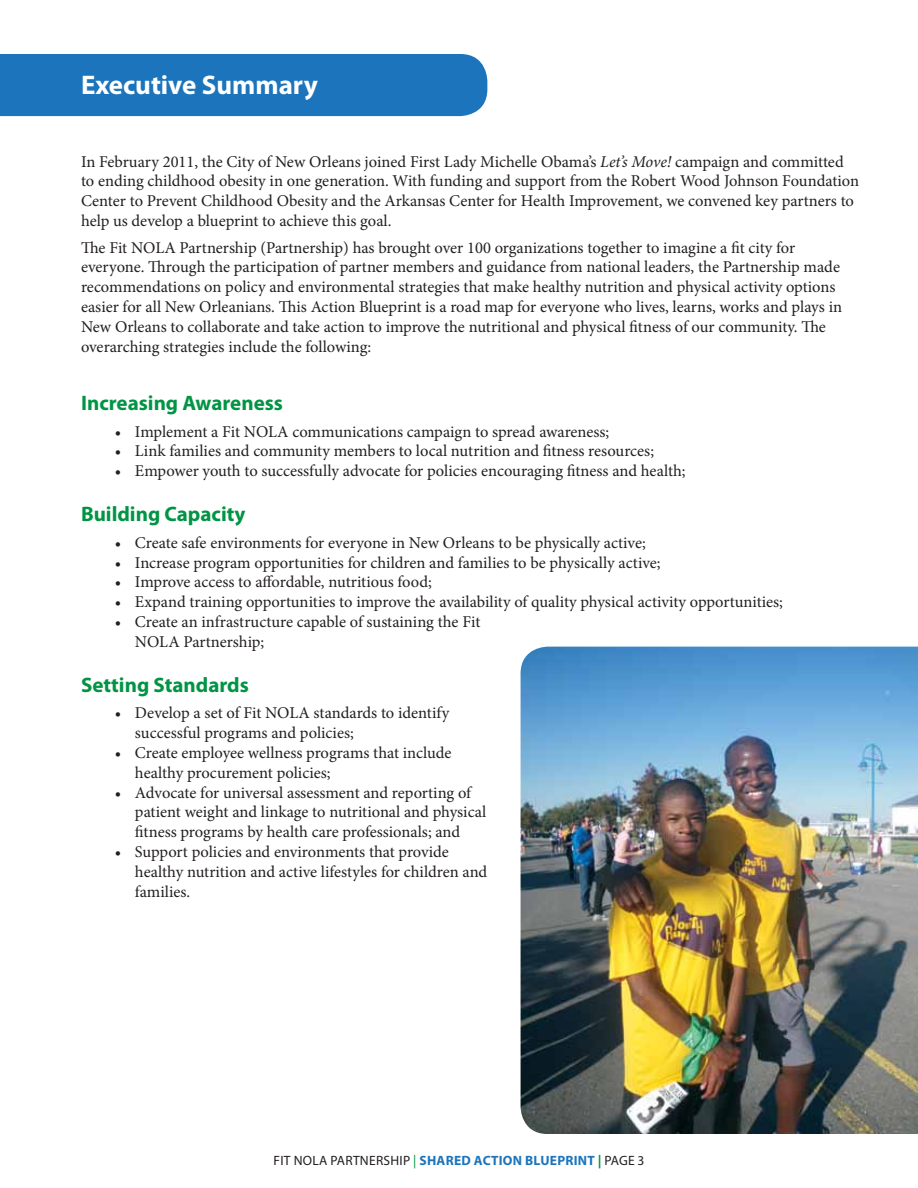
<style>
.page{position:relative;width:918px;height:1188px;background:#fff}
.page>*{position:absolute;margin:0;border:0;box-sizing:border-box;transform-origin:0 0}
.t1{font:700 27px "Myriad Pro";color:#fff}
.t2{font:700 21px "Myriad Pro";color:#009444}
.t3{font:16.5px/19.8px "Minion Pro";color:#231f20}
.t4{font:13.5px "Myriad Pro";letter-spacing:.02em;color:#231f20}
.s1{font-style:italic}
.s2{color:#009444}
.s3{font-weight:700;color:#1c75bc}
.s4{font-weight:700;color:#009444}
</style>
<div class="page">
<img style="left:521px;top:647px;width:397px;height:487px">
<div style="left:0;top:54px;width:487px;height:62px;background:#1c75bc"></div>
<h1 class="t1" style="left:81px;top:67px;width:238px">Executive Summary</h1>
<p class="t3" style="left:81px;top:152px;width:780px">In February 2011, the City of New Orleans joined First Lady Michelle Obama’s <span class="s1">Let’s Move!</span> campaign and committed to ending childhood obesity in one generation. With funding and support from the Robert Wood Johnson Foundation Center to Prevent Childhood Obesity and the Arkansas Center for Health Improvement, we convened key partners to help us develop a blueprint to achieve this goal.</p>
<p class="t3" style="left:81px;top:238px;width:763px">The Fit NOLA Partnership (Partnership) has brought over 100 organizations together to imagine a fit city for everyone. Through the participation of partner members and guidance from national leaders, the Partnership made recommendations on policy and environmental strategies that make healthy nutrition and physical activity options easier for all New Orleanians. This Action Blueprint is a road map for everyone who lives, learns, works and plays in New Orleans to collaborate and take action to improve the nutritional and physical fitness of our community. The overarching strategies include the following:</p>
<p class="t2" style="left:81px;top:389px;width:204px">Increasing Awareness</p>
<p class="t3" style="left:115px;top:422px;width:496px">• Implement a Fit NOLA communications campaign to spread awareness;</p>
<p class="t3" style="left:115px;top:441px;width:541px">• Link families and community members to local nutrition and fitness resources;</p>
<p class="t3" style="left:115px;top:461px;width:572px">• Empower youth to successfully advocate for policies encouraging fitness and health;</p>
<p class="t2" style="left:81px;top:500px;width:166px">Building Capacity</p>
<p class="t3" style="left:115px;top:533px;width:533px">• Create safe environments for everyone in New Orleans to be physically active;</p>
<p class="t3" style="left:115px;top:553px;width:547px">• Increase program opportunities for children and families to be physically active;</p>
<p class="t3" style="left:115px;top:572px;width:319px">• Improve access to affordable, nutritious food;</p>
<p class="t3" style="left:115px;top:592px;width:670px">• Expand training opportunities to improve the availability of quality physical activity opportunities;</p>
<p class="t3" style="left:135px;top:612px;width:347px;text-indent:-20px">• Create an infrastructure capable of sustaining the Fit<br>NOLA Partnership;</p>
<p class="t2" style="left:81px;top:671px;width:169px">Setting Standards</p>
<p class="t3" style="left:135px;top:703px;width:316px;text-indent:-20px">• Develop a set of Fit NOLA standards to identify successful programs and policies;</p>
<p class="t3" style="left:135px;top:743px;width:318px;text-indent:-20px">• Create employee wellness programs that include healthy procurement policies;</p>
<p class="t3" style="left:135px;top:782px;width:353px;text-indent:-20px">• Advocate for universal assessment and reporting of patient weight and linkage to nutritional and physical fitness programs by health care professionals; and</p>
<p class="t3" style="left:135px;top:842px;width:354px;text-indent:-20px">• Support policies and environments that provide healthy nutrition and active lifestyles for children and families.</p>
<p class="t4" style="left:274px;top:1152px;width:373px">FIT NOLA PARTNERSHIP <span class="s2">|</span> <span class="s3">Shared Action Blueprint</span> <span class="s4">|</span> PAGE 3</p>
</div>
